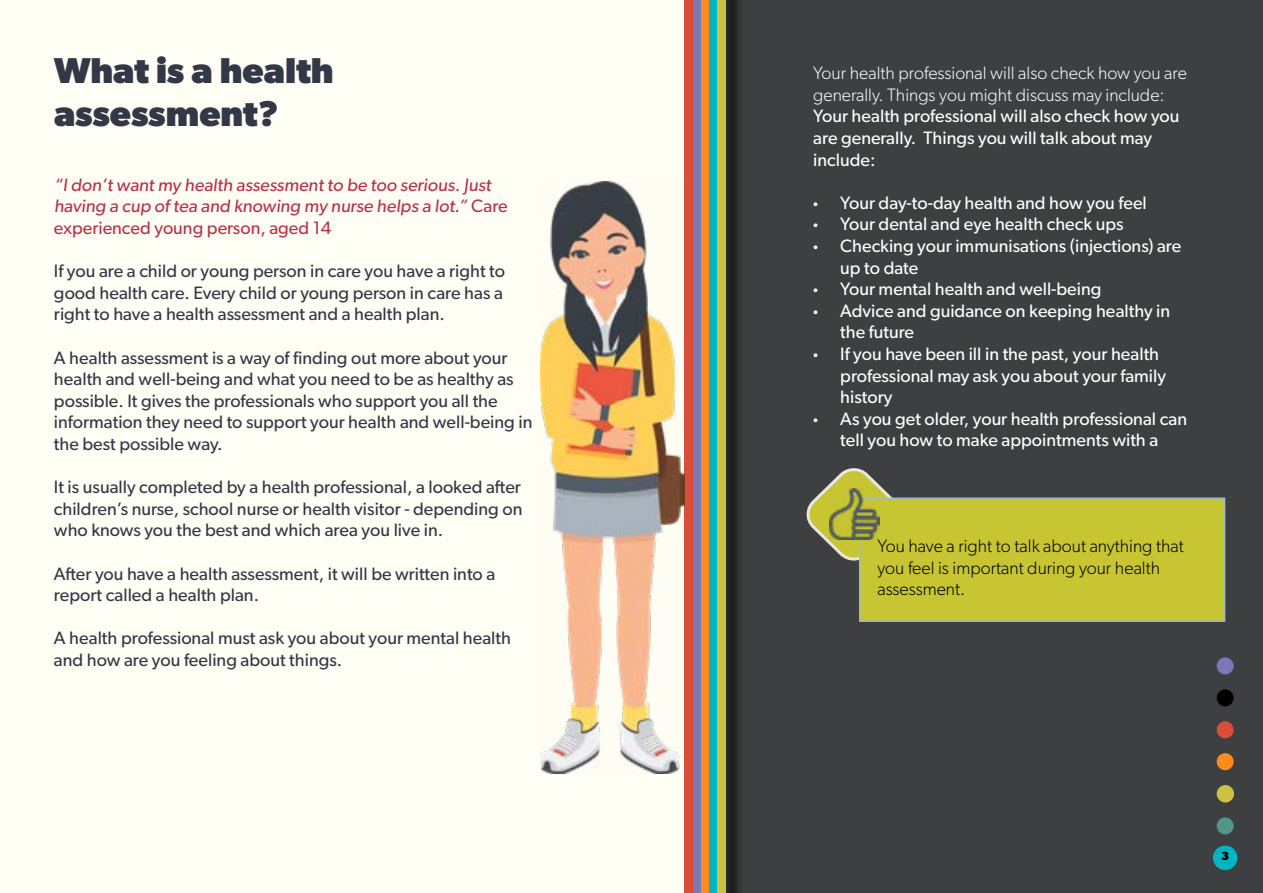
<style>
.page{position:relative;width:1263px;height:893px;background:#fff}
.page>*{position:absolute;margin:0;border:0;box-sizing:border-box;transform-origin:0 0}
.t1{font:700 36px/43.2px "Gibson";color:#333847}
.t2{font:18px/21.6px "Gibson";color:#333847}
.t3{font:18px/21.6px "Gibson";color:#fff}
.t4{font:18px/21.6px "Gibson";color:#b8324b}
.t5{font:300 18px/21.6px "Gibson";color:#fff}
.t6{font:300 18px/21.6px "Gibson";color:#000}
.t7{font:700 12px "Gibson";color:#000}
.s1{font-family:"Myriad Pro"}
</style>
<div class="page">
<div style="left:707px;top:0;width:556px;height:893px;background:#3e3f40"></div>
<div style="left:0;top:0;width:714px;height:893px;background:#fffef4"></div>
<div style="left:693px;top:0;width:8px;height:893px;background:#7d77b7"></div>
<div style="left:701px;top:0;width:8px;height:893px;background:#ff8b1f"></div>
<div style="left:709px;top:0;width:8px;height:893px;background:#00b6c4"></div>
<div style="left:720px;top:0;width:24px;height:893px;background:#000;opacity:.75"></div>
<div style="left:717px;top:0;width:8px;height:893px;background:#ccc244"></div>
<div style="left:685px;top:0;width:8px;height:893px;background:#da4e39"></div>
<div style="left:1217px;top:657px;width:17px;height:17px;background:#7d77b7;border-radius:50%"></div>
<div style="left:1217px;top:689px;width:17px;height:17px;background:#000;border-radius:50%"></div>
<div style="left:1217px;top:785px;width:17px;height:17px;background:#ccc244;border-radius:50%"></div>
<div style="left:1217px;top:721px;width:17px;height:17px;background:#da4e39;border-radius:50%"></div>
<div style="left:1217px;top:817px;width:17px;height:17px;background:#50978a;border-radius:50%"></div>
<div style="left:1217px;top:753px;width:17px;height:17px;background:#ff8b1f;border-radius:50%"></div>
<div style="left:1213px;top:846px;width:24px;height:24px;background:#00b6c4;border-radius:50%"></div>
<svg style="left:806px;top:468px;width:86px;height:93px"></svg>
<div style="left:860px;top:498px;width:364px;height:123px;background:#c7c531"></div>
<div style="left:859px;top:497px;width:366px;height:125px;border:2px solid #a2bcc7"></div>
<img style="left:830px;top:489px;width:50px;height:51px">
<img style="left:540px;top:181px;width:145px;height:593px">
<h1 class="t1" style="left:54px;top:48px;width:281px">What is a health assessment?</h1>
<p class="t4" style="left:54px;top:174px;width:455px">“Idon’t want my health assessment to be too serious. Just having a cup of tea and knowing my nurse helps a lot.” C are experienced young person, aged 14</p>
<p class="t2" style="left:54px;top:260px;width:453px">If you are a child or young person in care you have a right to good health care. Every child or young person in care has a right to have a health assessment and a health plan.</p>
<p class="t2" style="left:54px;top:346px;width:480px">A health assessment is a way of finding out more about your health and well-being and what you need to be as healthy as possible. It gives the professionals who support you all the information they need to support your health and well-being in the best possible way.</p>
<p class="t2" style="left:54px;top:476px;width:470px;text-align:justify">It is usually completed by a health professional, a looked after children’s nurse, school nurse or health visitor - depending on who knows you the best and which area you live in.</p>
<p class="t2" style="left:54px;top:562px;width:443px">After you have a health assessment, it will be written into a report called a health plan.</p>
<p class="t2" style="left:54px;top:627px;width:458px">A health professional must ask you about your mental health and how are you feeling about things.</p>
<p class="t5" style="left:813px;top:62px;width:375px">Your health professional will also check how you are generally. Things you might discuss may include:</p>
<p class="t3" style="left:813px;top:105px;width:368px">Your health professional will also check how you are generally. Things you will talk about may include:</p>
<p class="t3" style="left:813px;top:192px;width:335px"><span class="s1">•</span> Your day-to-day health and how you feel</p>
<p class="t3" style="left:813px;top:213px;width:312px"><span class="s1">•</span> Your dental and eye health check ups</p>
<p class="t3" style="left:840px;top:235px;width:343px;text-indent:-27px"><span class="s1">•</span> Checking your immunisations (injections) are up to date</p>
<p class="t3" style="left:813px;top:278px;width:290px"><span class="s1">•</span> Your mental health and well-being</p>
<p class="t3" style="left:840px;top:300px;width:331px;text-indent:-27px"><span class="s1">•</span> Advice and guidance on keeping healthy in the future</p>
<p class="t3" style="left:840px;top:343px;width:327px;text-indent:-27px"><span class="s1">•</span> If you have been ill in the past, your health professional may ask you about your family history</p>
<p class="t3" style="left:813px;top:408px;width:375px;text-align:center"><span class="s1">•</span> As you get older, your health professional can tell you how to make appointments with a</p>
<p class="t6" style="left:877px;top:535px;width:308px">You have a right to talk about anything that you feel is important during your health assessment.</p>
<p class="t7" style="left:1221px;top:848px;width:9px">3</p>
</div>
